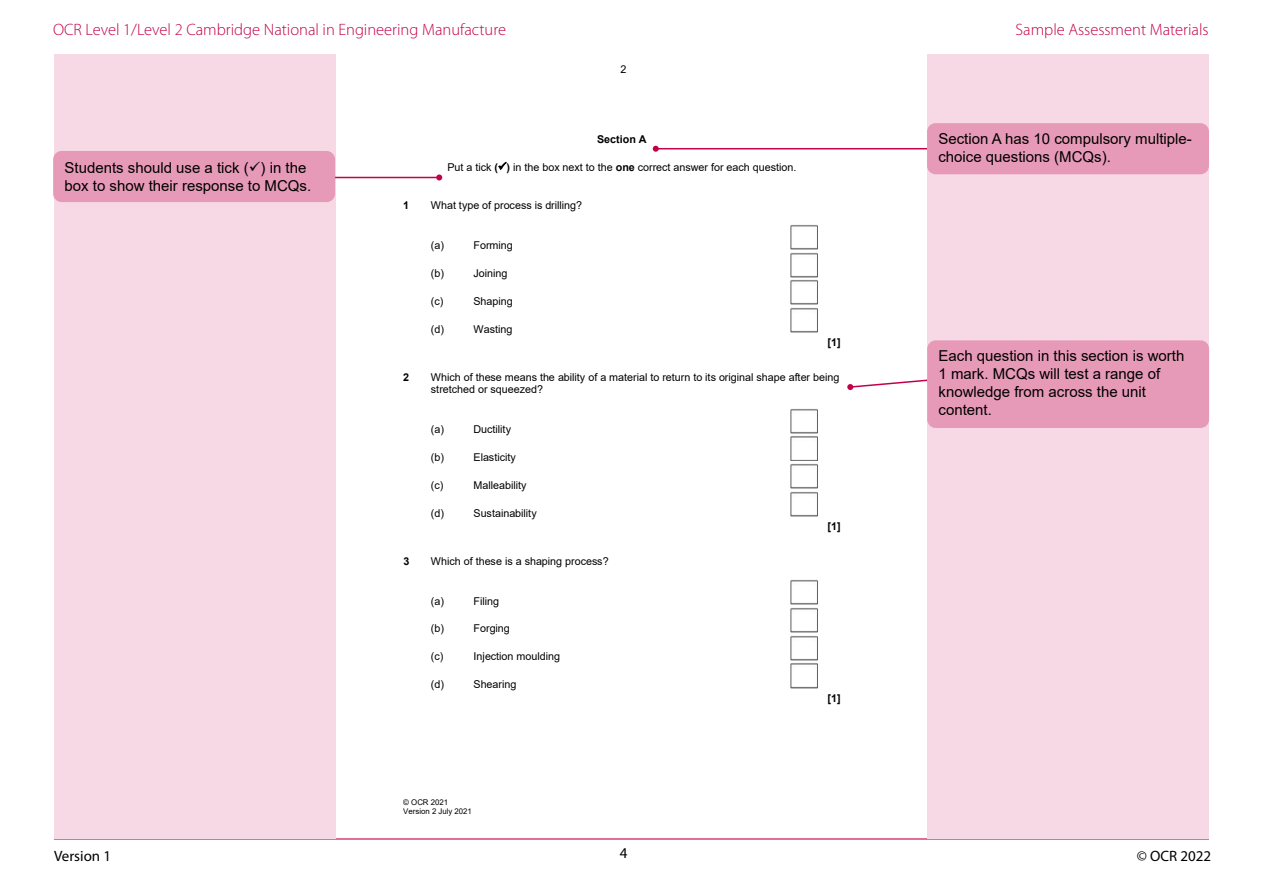
<style>
.page{position:relative;width:1263px;height:893px;background:#fff}
.page>*{position:absolute;margin:0;border:0;box-sizing:border-box;transform-origin:0 0}
.t1{font:300 16.5px "Myriad Pro";color:#c3014a}
.t2{font:15px/18px "Arial";color:#000}
.t3{font:15px "Myriad Pro";color:#000}
.t4{font:10.8px/12.5px "Arial";color:#000}
.t5{font:700 10.8px "Arial";color:#000}
.t6{font:7.8px/9px "Arial";letter-spacing:-.005em;color:#000}
.s1{font-weight:700}
</style>
<div class="page">
<hr style="left:54px;top:838px;width:1155px;height:1px;background:#c3014a">
<div style="left:927px;top:54px;width:282px;height:784px;background:#f6d9e4"></div>
<div style="left:54px;top:54px;width:282px;height:784px;background:#f6d9e4"></div>
<img style="left:790px;top:225px;width:28px;height:24px">
<img style="left:790px;top:253px;width:28px;height:24px">
<img style="left:790px;top:280px;width:28px;height:25px">
<img style="left:790px;top:308px;width:28px;height:25px">
<img style="left:790px;top:409px;width:28px;height:24px">
<img style="left:790px;top:436px;width:28px;height:25px">
<img style="left:790px;top:464px;width:28px;height:25px">
<img style="left:790px;top:492px;width:28px;height:24px">
<img style="left:790px;top:580px;width:28px;height:25px">
<img style="left:790px;top:608px;width:28px;height:24px">
<img style="left:790px;top:636px;width:28px;height:24px">
<img style="left:790px;top:663px;width:28px;height:25px">
<div style="left:927px;top:123px;width:282px;height:51px;background:#e79ab7;border-radius:9px"></div>
<div style="left:53px;top:151px;width:282px;height:51px;background:#e79ab7;border-radius:9px"></div>
<div style="left:927px;top:340px;width:282px;height:88px;background:#e79ab7;border-radius:9px"></div>
<svg style="left:847px;top:379px;width:80px;height:11px"></svg>
<hr style="left:656px;top:148px;width:271px;height:1px;background:#c3014a">
<svg style="left:653px;top:146px;width:6px;height:6px"></svg>
<hr style="left:335px;top:177px;width:104px;height:1px;background:#c3014a">
<svg style="left:436px;top:174px;width:6px;height:6px"></svg>
<h1 class="t1" style="left:53px;top:20px;width:454px">OCR Level 1/Level 2 Cambridge National in Engineering Manufacture</h1>
<h1 class="t1" style="left:1015px;top:20px;width:195px">Sample Assessment Materials</h1>
<p class="t4" style="left:620px;top:63px;width:7px">2</p>
<p class="t2" style="left:64px;top:159px;width:248px">Students should use a tick (✓) in the box to show their response to MCQs.</p>
<p class="t5" style="left:597px;top:132px;width:51px">Section A</p>
<p class="t4" style="left:447px;top:161px;width:350px">Put a tick <span class="s1">(</span>✓<span class="s1">)</span> in the box next to the <span class="s1">one</span> correct answer for each question.</p>
<p class="t5" style="left:403px;top:198px;width:7px">1</p>
<p class="t4" style="left:431px;top:199px;width:153px">What type of process is drilling?</p>
<p class="t4" style="left:431px;top:239px;width:15px">(a)</p>
<p class="t4" style="left:473px;top:239px;width:41px">Forming</p>
<p class="t4" style="left:431px;top:267px;width:15px">(b)</p>
<p class="t4" style="left:473px;top:267px;width:35px">Joining</p>
<p class="t4" style="left:431px;top:295px;width:14px">(c)</p>
<p class="t4" style="left:473px;top:295px;width:41px">Shaping</p>
<p class="t4" style="left:431px;top:323px;width:15px">(d)</p>
<p class="t4" style="left:473px;top:323px;width:40px">Wasting</p>
<p class="t5" style="left:827px;top:335px;width:15px">[1]</p>
<p class="t5" style="left:403px;top:369px;width:7px">2</p>
<p class="t4" style="left:431px;top:371px;width:410px">Which of these means the ability of a material to return to its original shape after being stretched or squeezed?</p>
<p class="t4" style="left:431px;top:423px;width:15px">(a)</p>
<p class="t4" style="left:473px;top:423px;width:39px">Ductility</p>
<p class="t4" style="left:431px;top:451px;width:15px">(b)</p>
<p class="t4" style="left:473px;top:451px;width:44px">Elasticity</p>
<p class="t4" style="left:431px;top:479px;width:14px">(c)</p>
<p class="t4" style="left:473px;top:479px;width:54px">Malleability</p>
<p class="t4" style="left:431px;top:506px;width:15px">(d)</p>
<p class="t4" style="left:473px;top:506px;width:65px">Sustainability</p>
<p class="t5" style="left:827px;top:519px;width:15px">[1]</p>
<p class="t5" style="left:403px;top:553px;width:7px">3</p>
<p class="t4" style="left:431px;top:554px;width:179px">Which of these is a shaping process?</p>
<p class="t4" style="left:431px;top:595px;width:15px">(a)</p>
<p class="t4" style="left:473px;top:595px;width:27px">Filing</p>
<p class="t4" style="left:431px;top:622px;width:15px">(b)</p>
<p class="t4" style="left:473px;top:622px;width:38px">Forging</p>
<p class="t4" style="left:431px;top:650px;width:14px">(c)</p>
<p class="t4" style="left:473px;top:650px;width:88px">Injection moulding</p>
<p class="t4" style="left:431px;top:678px;width:15px">(d)</p>
<p class="t4" style="left:473px;top:678px;width:44px">Shearing</p>
<p class="t5" style="left:827px;top:690px;width:15px">[1]</p>
<p class="t6" style="left:403px;top:797px;width:70px">© OCR 2021<br>Version 2 July 2021</p>
<p class="t2" style="left:938px;top:130px;width:255px">Section A has 10 compulsory multiple&shy;choice questions (MCQs).</p>
<p class="t2" style="left:938px;top:346px;width:247px">Each question in this section is worth<br>1 mark. MCQs will test a range of knowledge from across the unit content.</p>
<h2 class="t3" style="left:54px;top:847px;width:59px">Version 1</h2>
<h2 class="t3" style="left:620px;top:844px;width:9px">4</h2>
<h2 class="t3" style="left:1137px;top:847px;width:76px">© OCR 2022</h2>
</div>
